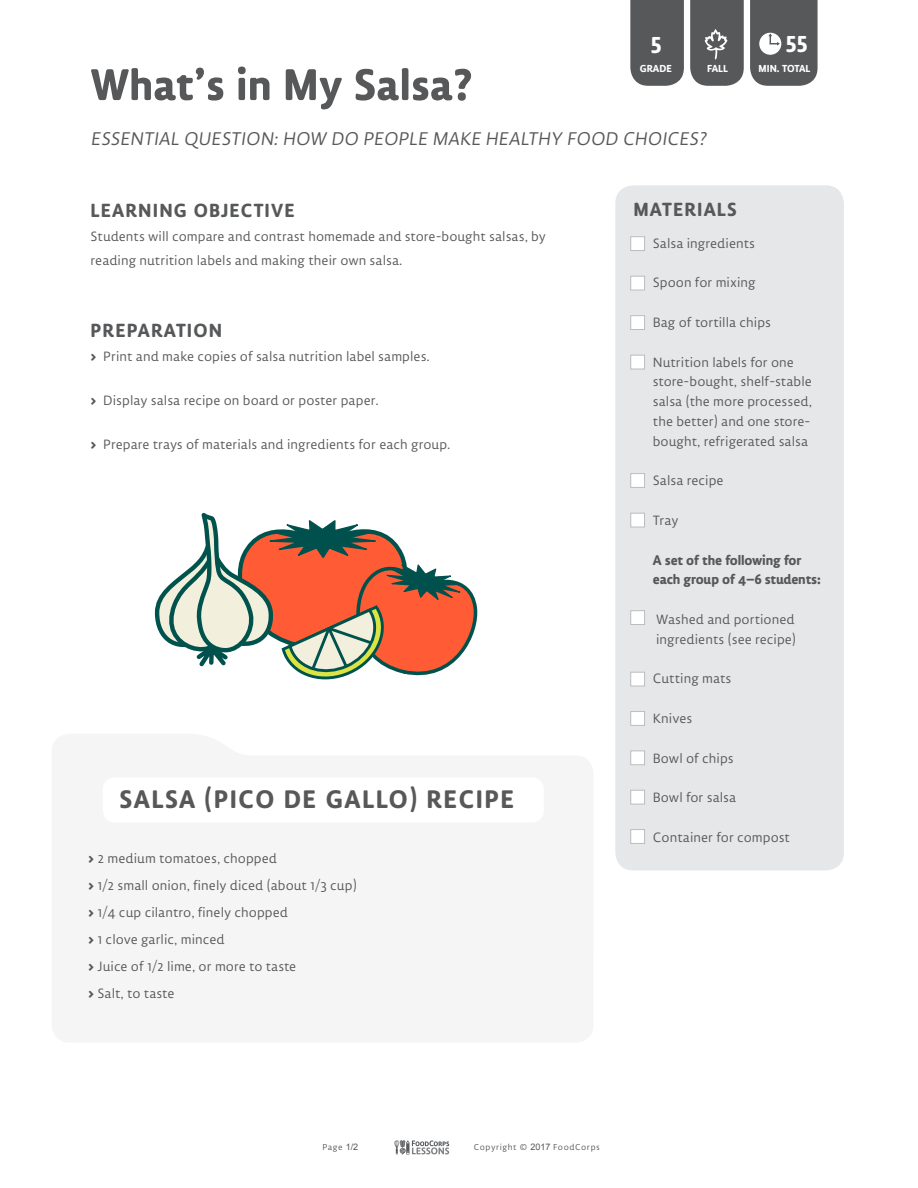
<style>
.page{position:relative;width:918px;height:1188px;background:#fff}
.page>*{position:absolute;margin:0;border:0;box-sizing:border-box;transform-origin:0 0}
.t1{font:700 52.5px "Lemon Sans Rnd";color:#57585a}
.t2{font:700 30px "Lemon Sans Rnd";letter-spacing:.05em;color:#57585a}
.t3{font:700 27px "Lemon Sans Rnd";color:#fff}
.t4{font:22.5px "Lemon Sans Rnd S Light";color:#57585a}
.t5{font:700 22.5px "Lemon Sans Rnd";letter-spacing:.05em;color:#57585a}
.t6{font:16.5px/19.8px "Lemon Sans Rnd S Light";color:#57585a}
.t7{font:700 16.5px/19.8px "Lemon Sans Rnd";letter-spacing:-.01em;color:#57585a}
.t8{font:700 12px "Lemon Sans Rnd";color:#fff}
.t9{font:10.5px "Lemon Sans Rnd S Light";letter-spacing:.05em;color:#57585a}
.s1{font-family:"Lemon Sans Rnd";font-weight:700}
.s2{font-family:"Arial";font-size:9px}
</style>
<div class="page">
<svg style="left:394px;top:1140px;width:55px;height:15px"></svg>
<div style="left:615px;top:185px;width:229px;height:685px;background:#e6e7e9;border-radius:18px"></div>
<svg style="left:630px;top:0;width:54px;height:86px;background:#5d5e60"></svg>
<svg style="left:750px;top:0;width:68px;height:86px;background:#666769"></svg>
<div style="left:631px;top:237px;width:14px;height:14px;background:#fff;border:1px solid #bcbdc0"></div>
<div style="left:631px;top:276px;width:14px;height:14px;background:#fff;border:1px solid #bcbdc0"></div>
<div style="left:631px;top:315px;width:14px;height:15px;background:#fff;border:1px solid #bcbdc0"></div>
<div style="left:631px;top:355px;width:14px;height:14px;background:#fff;border:1px solid #bcbdc0"></div>
<div style="left:631px;top:473px;width:14px;height:15px;background:#fff;border:1px solid #bcbdc0"></div>
<div style="left:631px;top:513px;width:14px;height:14px;background:#fff;border:1px solid #bcbdc0"></div>
<div style="left:631px;top:610px;width:14px;height:15px;background:#fff;border:1px solid #bcbdc0"></div>
<div style="left:631px;top:672px;width:14px;height:14px;background:#fff;border:1px solid #bcbdc0"></div>
<div style="left:631px;top:711px;width:14px;height:15px;background:#fff;border:1px solid #bcbdc0"></div>
<div style="left:631px;top:751px;width:14px;height:14px;background:#fff;border:1px solid #bcbdc0"></div>
<div style="left:631px;top:790px;width:14px;height:14px;background:#fff;border:1px solid #bcbdc0"></div>
<div style="left:631px;top:829px;width:14px;height:15px;background:#fff;border:1px solid #bcbdc0"></div>
<svg style="left:154px;top:512px;width:324px;height:168px"></svg>
<svg style="left:690px;top:0;width:54px;height:86px;background:#636466"></svg>
<h3 class="t3" style="left:651px;top:26px;width:12px">5</h3>
<h3 class="t3" style="left:786px;top:25px;width:23px">55</h3>
<p class="t8" style="left:640px;top:62px;width:34px">GRADE</p>
<p class="t8" style="left:707px;top:62px;width:22px">FALL</p>
<p class="t8" style="left:759px;top:62px;width:53px">MIN. TOTAL</p>
<h1 class="t1" style="left:91px;top:54px;width:384px">What’s in My Salsa?</h1>
<h3 class="t4" style="left:91px;top:126px;width:621px">ESSENTIAL QUESTION:HOW DO PEOPLE MAKE HEALTHY FOOD CHOICES?</h3>
<h3 class="t5" style="left:91px;top:197px;width:206px">LEARNING OBJECTIVE</h3>
<p class="t6" style="left:91px;top:224px;width:457px;line-height:24px">Students will compare and contrast homemade and store-bought salsas, by reading nutrition labels and making their own salsa.</p>
<h3 class="t5" style="left:91px;top:317px;width:133px">PREPARATION</h3>
<p class="t6" style="left:91px;top:346px;width:341px"><span class="s1">&gt;</span> Print and make copies of salsa nutrition label samples.</p>
<p class="t6" style="left:91px;top:390px;width:290px"><span class="s1">&gt;</span> Display salsa recipe on board or poster paper.</p>
<p class="t6" style="left:91px;top:434px;width:361px"><span class="s1">&gt;</span> Prepare trays of materials and ingredients for each group.</p>
<h2 class="t2" style="left:120px;top:782px;width:396px">SALSA (PICO DE GALLO) RECIPE</h2>
<p class="t6" style="left:88px;top:844px;width:270px;line-height:27px"><span class="s1">&gt;</span> 2 medium tomatoes, chopped<br><span class="s1">&gt;</span> 1/2 small onion, finely diced (about 1/3 cup) <span class="s1">&gt;</span> 1/4 cup cilantro, finely chopped<br><span class="s1">&gt;</span> 1 clove garlic, minced<br><span class="s1">&gt;</span> Juice of 1/2 lime, or more to taste<br><span class="s1">&gt;</span> Salt, to taste</p>
<h3 class="t5" style="left:633px;top:196px;width:105px">MATERIALS</h3>
<p class="t6" style="left:653px;top:233px;width:104px">Salsa ingredients</p>
<p class="t6" style="left:653px;top:273px;width:104px">Spoon for mixing</p>
<p class="t6" style="left:653px;top:312px;width:120px">Bag of tortilla chips</p>
<p class="t6" style="left:653px;top:352px;width:161px">Nutrition labels for one store-bought, shelf-stable salsa (the more processed, the better) and one store&shy;bought, refrigerated salsa</p>
<p class="t6" style="left:653px;top:471px;width:72px">Salsa recipe</p>
<p class="t6" style="left:653px;top:510px;width:27px">Tray</p>
<p class="t7" style="left:653px;top:550px;width:170px">A set of the following for each group of 4–6 students:</p>
<p class="t6" style="left:656px;top:609px;width:141px">Washed and portioned ingredients (see recipe)</p>
<p class="t6" style="left:653px;top:669px;width:80px">Cutting mats</p>
<p class="t6" style="left:653px;top:708px;width:41px">Knives</p>
<p class="t6" style="left:653px;top:748px;width:82px">Bowl of chips</p>
<p class="t6" style="left:653px;top:787px;width:85px">Bowl for salsa</p>
<p class="t6" style="left:653px;top:827px;width:139px">Container for compost</p>
<p class="t9" style="left:323px;top:1142px;width:37px">Page <span class="s2">1/2</span></p>
<p class="t9" style="left:474px;top:1142px;width:128px">Copyright © <span class="s2">2017</span> FoodCorps</p>
</div>
